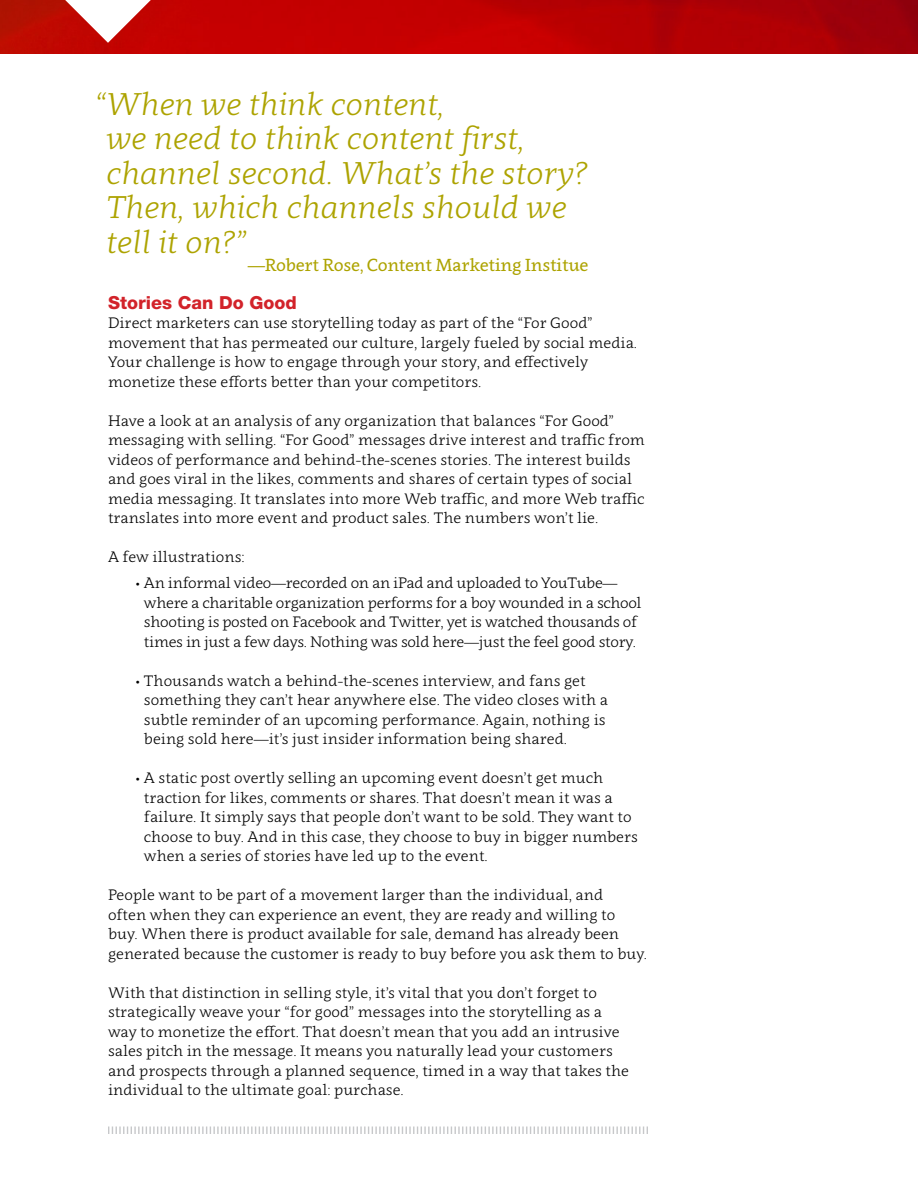
<style>
.page{position:relative;width:918px;height:1188px;background:#fff}
.page>*{position:absolute;margin:0;border:0;box-sizing:border-box;transform-origin:0 0}
.t1{font:italic 300 31.2px/34.5px "Clavo";color:#ada300}
.t2{font:800 18px "Helvetica Neue LT Std";color:#d2232a}
.t3{font:17.4px "Clavo";letter-spacing:-.02em;color:#ada300}
.t4{font:300 15px/19.5px "Clavo";color:#000}
.t5{font:300 15px/19.5px "Clavo";letter-spacing:-.02em;color:#000}
</style>
<div class="page">
<img style="left:0;top:0;width:918px;height:54px">
<svg style="left:0;top:0;width:208px;height:43px"></svg>
<svg style="left:108px;top:1126px;width:540px;height:8px"></svg>
<h1 class="t1" style="left:106px;top:86px;width:483px;text-indent:-11px">“When we think content,<br>we need to think content first, channel second. What’s the story?<br>Then, which channels should we tell it on?”</h1>
<p class="t3" style="left:248px;top:253px;width:342px">—Robert Rose, Content Marketing Institue</p>
<p class="t2" style="left:108px;top:291px;width:190px">Stories Can Do Good</p>
<p class="t4" style="left:108px;top:313px;width:531px">Direct marketers can use storytelling today as part of the “For Good” movement that has permeated our culture, largely fueled by social media.<br>Your challenge is how to engage through your story, and effectively monetize these efforts better than your competitors.</p>
<p class="t4" style="left:108px;top:410px;width:538px">Have a look at an analysis of any organization that balances “For Good” messaging with selling. “For Good” messages drive interest and traffic from videos of performance and behind-the-scenes stories. The interest builds and goes viral in the likes, comments and shares of certain types of social media messaging. It translates into more Web traffic, and more Web traffic translates into more event and product sales. The numbers won’t lie.</p>
<p class="t4" style="left:108px;top:547px;width:138px">A few illustrations:</p>
<p class="t5" style="left:144px;top:573px;width:499px;text-indent:-9px">• An informal video—recorded on an iPad and uploaded to YouTube— where a charitable organization performs for a boy wounded in a school shooting is posted on Facebook and Twitter, yet is watched thousands of times in just a few days. Nothing was sold here—just the feel good story.</p>
<p class="t4" style="left:144px;top:670px;width:466px;text-indent:-9px">• Thousands watch a behind-the-scenes interview, and fans get something they can’t hear anywhere else. The video closes with a subtle reminder of an upcoming performance. Again, nothing is being sold here—it’s just insider information being shared.</p>
<p class="t4" style="left:144px;top:768px;width:495px;text-indent:-9px">• A static post overtly selling an upcoming event doesn’t get much traction for likes, comments or shares. That doesn’t mean it was a failure. It simply says that people don’t want to be sold. They want to choose to buy. And in this case, they choose to buy in bigger numbers when a series of stories have led up to the event.</p>
<p class="t4" style="left:108px;top:885px;width:541px">People want to be part of a movement larger than the individual, and<br>often when they can experience an event, they are ready and willing to buy. When there is product available for sale, demand has already been generated because the customer is ready to buy before you ask them to buy.</p>
<p class="t4" style="left:108px;top:982px;width:523px">With that distinction in selling style, it’s vital that you don’t forget to strategically weave your “for good” messages into the storytelling as a way to monetize the effort. That doesn’t mean that you add an intrusive sales pitch in the message. It means you naturally lead your customers and prospects through a planned sequence, timed in a way that takes the individual to the ultimate goal: purchase.</p>
</div>
